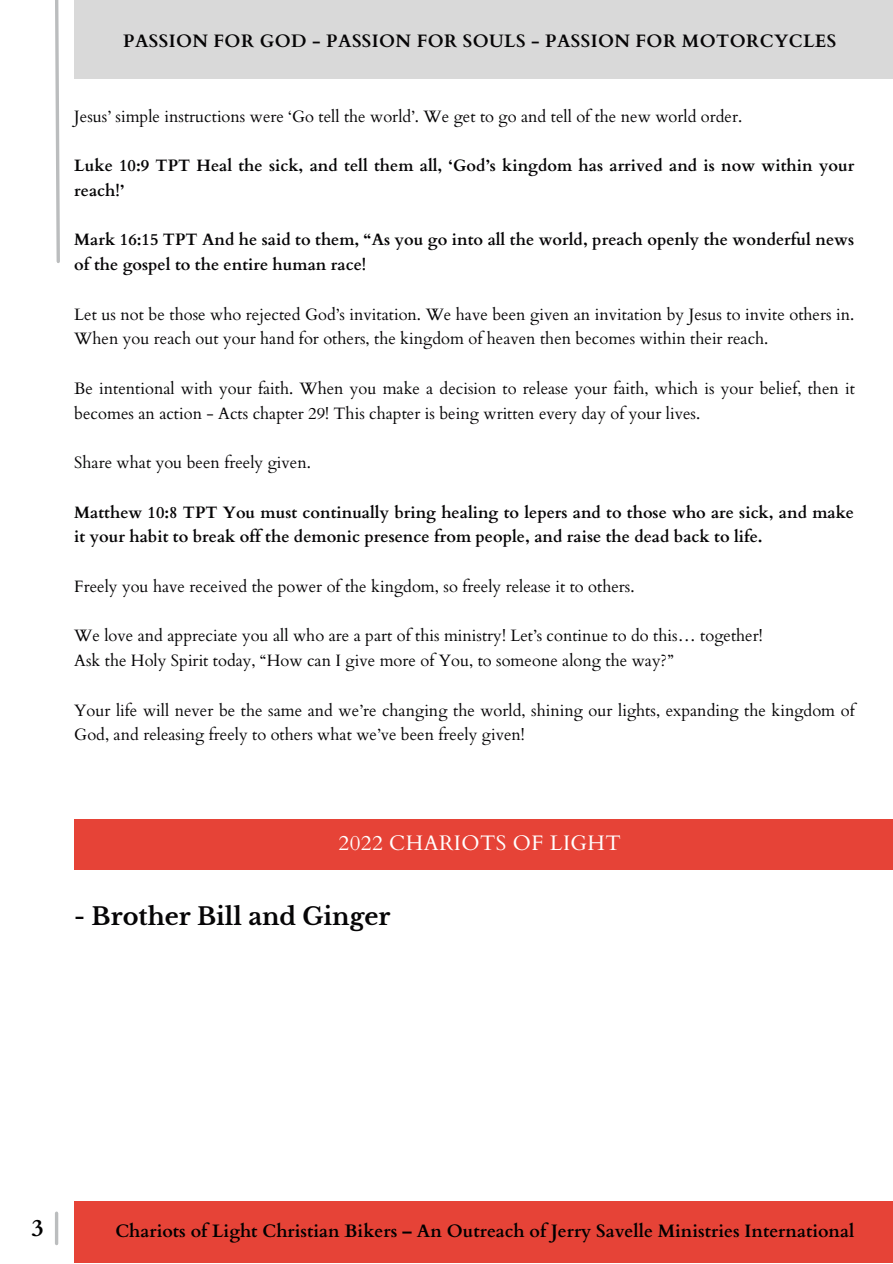
<style>
.page{position:relative;width:893px;height:1264px;background:#fff}
.page>*{position:absolute;margin:0;border:0;box-sizing:border-box;transform-origin:0 0}
.t1{font:700 24px "Libre Baskerville";color:#060506}
.t2{font:700 24px "Cardo";color:#000}
.t3{font:21px "Cardo";letter-spacing:.02em;color:#fff}
.t4{font:700 18px "Cardo";color:#000}
.t5{font:700 18px "Cardo";letter-spacing:.02em;color:#060506}
.t6{font:16.5px/24.8px "Cardo";color:#060506}
.t7{font:700 16.5px/24.8px "Cardo";color:#060506}
</style>
<div class="page">
<div style="left:74px;top:0;width:818px;height:79px;background:#d9d9d9"></div>
<svg style="left:55px;top:0;width:5px;height:263px"></svg>
<div style="left:74px;top:1201px;width:818px;height:61px;background:#e64337"></div>
<hr style="left:55px;top:1213px;width:3px;height:30px;background:#bbbdbe">
<div style="left:74px;top:819px;width:818px;height:50px;background:#e64337"></div>
<p class="t5" style="left:123px;top:29px;width:714px">PASSION FOR GOD - PASSION FOR SOULS - PASSION FOR MOTORCYCLES</p>
<p class="t6" style="left:74px;top:104px;width:669px">Jesus’ simple instructions were ‘Go tell the world’. We get to go and tell of the new world order.</p>
<p class="t7" style="left:74px;top:154px;width:781px">Luke 10:9 TPT Heal the sick, and tell them all, ‘God’s kingdom has arrived and is now within your reach!’</p>
<p class="t7" style="left:74px;top:228px;width:781px">Mark 16:15 TPT And he said to them, “As you go into all the world, preach openly the wonderful news of the gospel to the entire human race!</p>
<p class="t6" style="left:74px;top:302px;width:781px">Let us not be those who rejected God’s invitation. We have been given an invitation by Jesus to invite others in.<br>When you reach out your hand for others, the kingdom of heaven then becomes within their reach.</p>
<p class="t6" style="left:74px;top:376px;width:782px">Be intentional with your faith. When you make a decision to release your faith, which is your belief, then it becomes an action - Acts chapter 29! This chapter is being written every day of your lives.</p>
<p class="t6" style="left:74px;top:450px;width:238px">Share what you been freely given.</p>
<p class="t7" style="left:74px;top:500px;width:781px">Matthew 10:8 TPT You must continually bring healing to lepers and to those who are sick, and make it your habit to break off the demonic presence from people, and raise the dead back to life.</p>
<p class="t6" style="left:74px;top:574px;width:561px">Freely you have received the power of the kingdom, so freely release it to others.</p>
<p class="t6" style="left:74px;top:623px;width:690px">We love and appreciate you all who are a part of this ministry! Let’s continue to do this… together!<br>Ask the Holy Spirit today, “How can I give more of You, to someone along the way?”</p>
<p class="t6" style="left:74px;top:698px;width:781px">Your life will never be the same and we’re changing the world, shining our lights, expanding the kingdom of<br>God, and releasing freely to others what we’ve been freely given!</p>
<p class="t3" style="left:338px;top:829px;width:284px">2022 CHARIOTS OF LIGHT</p>
<h1 class="t1" style="left:74px;top:901px;width:317px">- Brother Bill and Ginger</h1>
<h1 class="t2" style="left:32px;top:1211px;width:14px">3</h1>
<p class="t4" style="left:115px;top:1219px;width:740px">Chariots of Light Christian Bikers – An Outreach of Jerry Savelle Ministries International</p>
</div>
